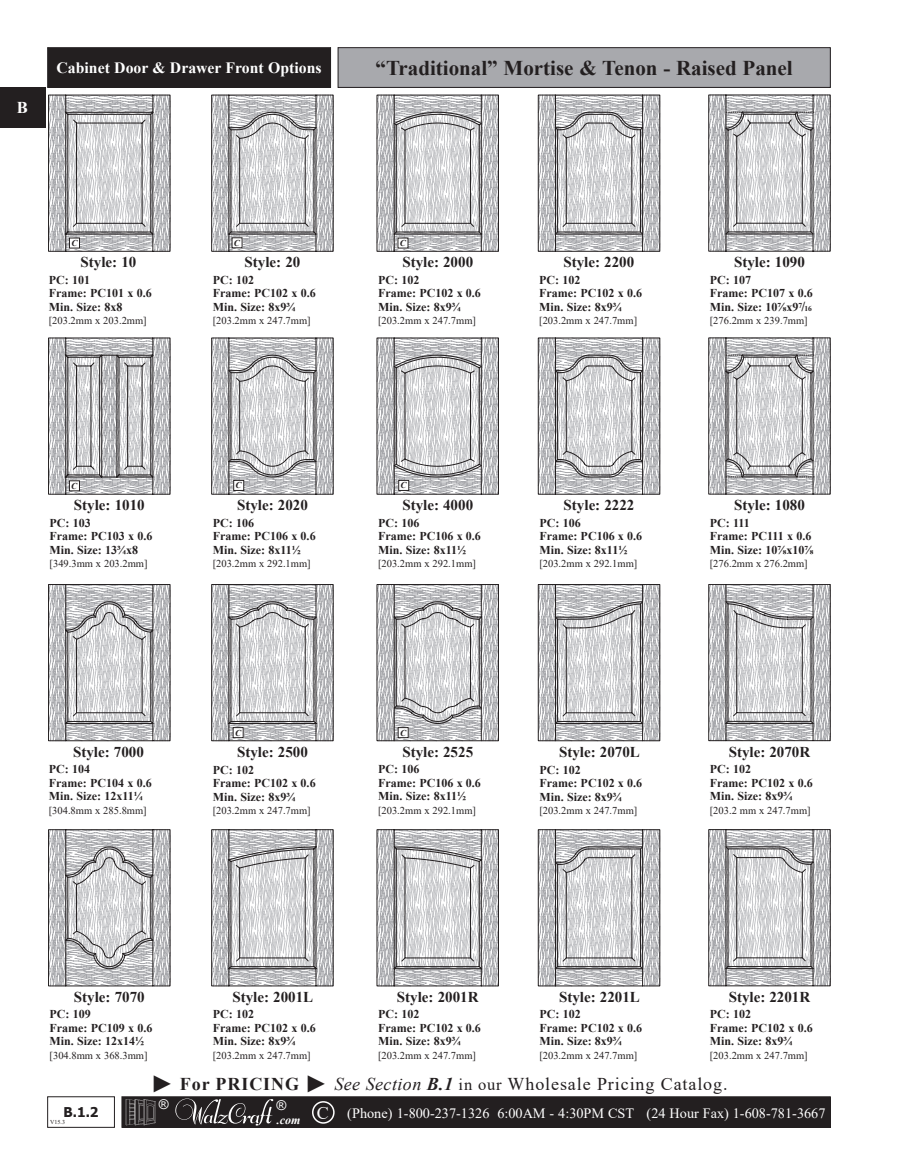
<style>
.page{position:relative;width:905px;height:1175px;background:#fff}
.page>*{position:absolute;margin:0;border:0;box-sizing:border-box;transform-origin:0 0}
.t1{font:700 21px "Times New Roman";color:#231f20}
.t2{font:18px "Times New Roman";letter-spacing:.05em;color:#231f20}
.t3{font:18px "Times New Roman";color:#fff}
.t4{font:700 16.5px "Times New Roman";color:#fff}
.t5{font:700 15.75px "Times New Roman";color:#fff}
.t6{font:700 15px "Times New Roman";color:#231f20}
.t7{font:14.25px "Times New Roman";color:#fff}
.t8{font:700 13.5px "Tahoma";color:#231f20}
.t9{font:13.5px "Arial";color:#fff}
.t10{font:700 12px/13.5px "Times New Roman";color:#231f20}
.t11{font:italic 700 12px "Times New Roman";color:#fff}
.t12{font:10.5px "Times New Roman";color:#231f20}
.t13{font:italic 700 9px "Times New Roman";color:#231f20}
.t14{font:6px "Times New Roman";color:#231f20}
.s1{font-size:13.5px}
.s2{font-size:7.5px}
.s3{font-weight:700;font-size:24px}
.s4{font-weight:700}
.s5{font-style:italic}
.s6{font-weight:700;font-style:italic}
.s7{font-size:16.5px}
</style>
<div class="page">
<div style="left:122px;top:1096px;width:708px;height:31px;background:#231f20"></div>
<div style="left:122px;top:1096px;width:708px;height:31px;border:1px solid #231f20"></div>
<div style="left:47px;top:1096px;width:68px;height:31px;border:1px solid #231f20"></div>
<div style="left:275px;top:1114px;width:27px;height:12px;background:#231f20"></div>
<svg style="left:175px;top:1098px;width:98px;height:27px"></svg>
<div style="left:157px;top:1097px;width:13px;height:13px;background:#231f20"></div>
<svg style="left:126px;top:1099px;width:31px;height:27px"></svg>
<div style="left:312px;top:1101px;width:22px;height:22px;border:2px solid #fff;border-radius:50%"></div>
<svg style="left:48px;top:95px;width:122px;height:157px"></svg>
<svg style="left:211px;top:95px;width:122px;height:157px"></svg>
<svg style="left:376px;top:95px;width:123px;height:157px"></svg>
<svg style="left:538px;top:95px;width:122px;height:157px"></svg>
<svg style="left:708px;top:94px;width:122px;height:158px"></svg>
<svg style="left:48px;top:337px;width:122px;height:157px"></svg>
<svg style="left:211px;top:337px;width:122px;height:157px"></svg>
<svg style="left:376px;top:337px;width:123px;height:157px"></svg>
<svg style="left:538px;top:337px;width:122px;height:157px"></svg>
<svg style="left:708px;top:337px;width:122px;height:157px"></svg>
<svg style="left:48px;top:584px;width:122px;height:157px"></svg>
<svg style="left:211px;top:584px;width:122px;height:157px"></svg>
<svg style="left:376px;top:584px;width:123px;height:157px"></svg>
<svg style="left:538px;top:584px;width:122px;height:157px"></svg>
<svg style="left:708px;top:584px;width:122px;height:157px"></svg>
<svg style="left:48px;top:829px;width:122px;height:157px"></svg>
<svg style="left:211px;top:829px;width:122px;height:157px"></svg>
<svg style="left:376px;top:829px;width:123px;height:157px"></svg>
<svg style="left:538px;top:829px;width:122px;height:157px"></svg>
<svg style="left:708px;top:829px;width:122px;height:157px"></svg>
<div style="left:232px;top:238px;width:10px;height:10px;background:#fff"></div>
<div style="left:338px;top:48px;width:492px;height:39px;background:#a8a9ad"></div>
<div style="left:338px;top:47px;width:492px;height:41px;border:1px solid #231f20"></div>
<div style="left:398px;top:238px;width:10px;height:10px;background:#fff"></div>
<div style="left:234px;top:480px;width:10px;height:10px;background:#fff"></div>
<div style="left:233px;top:480px;width:11px;height:11px;border:1px solid #231f20"></div>
<div style="left:398px;top:480px;width:11px;height:10px;background:#fff"></div>
<div style="left:398px;top:480px;width:11px;height:11px;border:1px solid #231f20"></div>
<div style="left:233px;top:727px;width:10px;height:10px;background:#fff"></div>
<div style="left:233px;top:727px;width:10px;height:11px;border:1px solid #231f20"></div>
<div style="left:48px;top:48px;width:282px;height:39px;background:#231f20"></div>
<div style="left:47px;top:47px;width:284px;height:41px;border:1px solid #231f20"></div>
<div style="left:398px;top:727px;width:10px;height:10px;background:#fff"></div>
<div style="left:398px;top:727px;width:10px;height:11px;border:1px solid #231f20"></div>
<div style="left:0;top:87px;width:45px;height:40px;background:#231f20"></div>
<div style="left:69px;top:238px;width:10px;height:10px;background:#fff"></div>
<div style="left:69px;top:238px;width:11px;height:10px;border:1px solid #231f20"></div>
<div style="left:69px;top:481px;width:10px;height:10px;background:#fff"></div>
<div style="left:69px;top:480px;width:11px;height:11px;border:1px solid #231f20"></div>
<h3 class="t4" style="left:17px;top:95px;width:13px">B</h3>
<h3 class="t5" style="left:57px;top:56px;width:266px">Cabinet Door &amp; Drawer Front Options</h3>
<p class="t13" style="left:71px;top:237px;width:8px">C</p>
<p class="t6" style="left:81px;top:251px;width:57px">Style: 10</p>
<p class="t10" style="left:49px;top:273px;width:104px">PC: 101<br>Frame: PC101 x 0.6<br>Min. Size: 8x8</p>
<p class="t12" style="left:49px;top:313px;width:99px">[203.2mm x 203.2mm]</p>
<p class="t13" style="left:234px;top:236px;width:8px">C</p>
<p class="t6" style="left:244px;top:251px;width:57px">Style: 20</p>
<p class="t10" style="left:213px;top:273px;width:104px">PC: 102<br>Frame: PC102 x 0.6<br>Min. Size: 8x9¾</p>
<p class="t12" style="left:213px;top:313px;width:99px">[203.2mm x 247.7mm]</p>
<h1 class="t1" style="left:375px;top:52px;width:418px">“Traditional” Mortise &amp; Tenon - Raised Panel</h1>
<p class="t13" style="left:400px;top:237px;width:8px">C</p>
<p class="t6" style="left:402px;top:251px;width:72px">Style: 2000</p>
<p class="t10" style="left:378px;top:273px;width:104px">PC: 102<br>Frame: PC102 x 0.6<br>Min. Size: 8x9¾</p>
<p class="t12" style="left:378px;top:313px;width:99px">[203.2mm x 247.7mm]</p>
<p class="t6" style="left:563px;top:251px;width:72px">Style: 2200</p>
<p class="t10" style="left:539px;top:273px;width:104px">PC: 102<br>Frame: PC102 x 0.6<br>Min. Size: 8x9¾</p>
<p class="t12" style="left:539px;top:313px;width:99px">[203.2mm x 247.7mm]</p>
<p class="t6" style="left:734px;top:251px;width:72px">Style: 1090</p>
<p class="t10" style="left:709px;top:272px;width:104px">PC: 107<br>Frame: PC107 x 0.6<br>Min. Size: 10⅞x9<sup>7</sup><span class="s1">/</span><span class="s2">16</span></p>
<p class="t12" style="left:709px;top:313px;width:99px">[276.2mm x 239.7mm]</p>
<p class="t13" style="left:71px;top:479px;width:8px">C</p>
<p class="t6" style="left:74px;top:494px;width:72px">Style: 1010</p>
<p class="t10" style="left:50px;top:515px;width:104px">PC: 103<br>Frame: PC103 x 0.6<br>Min. Size: 13¾x8</p>
<p class="t12" style="left:50px;top:556px;width:99px">[349.3mm x 203.2mm]</p>
<p class="t13" style="left:235px;top:479px;width:8px">C</p>
<p class="t13" style="left:400px;top:479px;width:8px">C</p>
<p class="t6" style="left:237px;top:494px;width:72px">Style: 2020</p>
<p class="t10" style="left:213px;top:515px;width:104px">PC: 106<br>Frame: PC106 x 0.6<br>Min. Size: 8x11½</p>
<p class="t12" style="left:213px;top:556px;width:99px">[203.2mm x 292.1mm]</p>
<p class="t6" style="left:402px;top:494px;width:72px">Style: 4000</p>
<p class="t10" style="left:378px;top:515px;width:104px">PC: 106<br>Frame: PC106 x 0.6<br>Min. Size: 8x11½</p>
<p class="t12" style="left:378px;top:556px;width:99px">[203.2mm x 292.1mm]</p>
<p class="t6" style="left:563px;top:494px;width:72px">Style: 2222</p>
<p class="t10" style="left:539px;top:515px;width:104px">PC: 106<br>Frame: PC106 x 0.6<br>Min. Size: 8x11½</p>
<p class="t12" style="left:539px;top:556px;width:99px">[203.2mm x 292.1mm]</p>
<p class="t6" style="left:734px;top:494px;width:72px">Style: 1080</p>
<p class="t10" style="left:709px;top:515px;width:105px">PC: 111<br>Frame: PC111 x 0.6<br>Min. Size: 10⅞x10⅞</p>
<p class="t12" style="left:709px;top:556px;width:99px">[276.2mm x 276.2mm]</p>
<p class="t6" style="left:73px;top:741px;width:72px">Style: 7000</p>
<p class="t10" style="left:49px;top:762px;width:104px">PC: 104<br>Frame: PC104 x 0.6<br>Min. Size: 12x11¼</p>
<p class="t12" style="left:49px;top:803px;width:99px">[304.8mm x 285.8mm]</p>
<p class="t13" style="left:235px;top:726px;width:8px">C</p>
<p class="t6" style="left:237px;top:741px;width:72px">Style: 2500</p>
<p class="t10" style="left:213px;top:762px;width:104px">PC: 102<br>Frame: PC102 x 0.6<br>Min. Size: 8x9¾</p>
<p class="t12" style="left:213px;top:803px;width:99px">[203.2mm x 247.7mm]</p>
<p class="t13" style="left:400px;top:726px;width:8px">C</p>
<p class="t6" style="left:402px;top:741px;width:72px">Style: 2525</p>
<p class="t10" style="left:378px;top:762px;width:104px">PC: 106<br>Frame: PC106 x 0.6<br>Min. Size: 8x11½</p>
<p class="t12" style="left:378px;top:803px;width:99px">[203.2mm x 292.1mm]</p>
<p class="t6" style="left:559px;top:741px;width:82px">Style: 2070L</p>
<p class="t10" style="left:539px;top:762px;width:104px">PC: 102<br>Frame: PC102 x 0.6<br>Min. Size: 8x9¾</p>
<p class="t12" style="left:539px;top:803px;width:99px">[203.2mm x 247.7mm]</p>
<p class="t6" style="left:728px;top:740px;width:83px">Style: 2070R</p>
<p class="t10" style="left:709px;top:762px;width:104px">PC: 102<br>Frame: PC102 x 0.6<br>Min. Size: 8x9¾</p>
<p class="t12" style="left:709px;top:802px;width:102px">[203.2 mm x 247.7mm]</p>
<p class="t6" style="left:74px;top:986px;width:72px">Style: 7070</p>
<p class="t10" style="left:50px;top:1007px;width:104px">PC: 109<br>Frame: PC109 x 0.6<br>Min. Size: 12x14½</p>
<p class="t12" style="left:50px;top:1048px;width:99px">[304.8mm x 368.3mm]</p>
<p class="t6" style="left:232px;top:986px;width:82px">Style: 2001L</p>
<p class="t10" style="left:213px;top:1007px;width:104px">PC: 102<br>Frame: PC102 x 0.6<br>Min. Size: 8x9¾</p>
<p class="t12" style="left:213px;top:1048px;width:99px">[203.2mm x 247.7mm]</p>
<p class="t6" style="left:397px;top:986px;width:83px">Style: 2001R</p>
<p class="t10" style="left:378px;top:1007px;width:104px">PC: 102<br>Frame: PC102 x 0.6<br>Min. Size: 8x9¾</p>
<p class="t12" style="left:378px;top:1048px;width:99px">[203.2mm x 247.7mm]</p>
<p class="t6" style="left:559px;top:986px;width:82px">Style: 2201L</p>
<p class="t10" style="left:539px;top:1007px;width:104px">PC: 102<br>Frame: PC102 x 0.6<br>Min. Size: 8x9¾</p>
<p class="t12" style="left:539px;top:1048px;width:99px">[203.2mm x 247.7mm]</p>
<p class="t6" style="left:728px;top:986px;width:83px">Style: 2201R</p>
<p class="t10" style="left:709px;top:1007px;width:104px">PC: 102<br>Frame: PC102 x 0.6<br>Min. Size: 8x9¾</p>
<p class="t12" style="left:709px;top:1047px;width:99px">[203.2mm x 247.7mm]</p>
<p class="t8" style="left:64px;top:1102px;width:36px">B.1.2</p>
<p class="t14" style="left:50px;top:1118px;width:16px">V15.3</p>
<h2 class="t2" style="left:150px;top:1071px;width:578px"><span class="s3">►</span> <span class="s4">For PRICING</span> <span class="s3">►</span> <span class="s5">See Section</span> <span class="s6">B.1</span> <span class="s7">in our</span> Wholesale Pricing Catalog.</h2>
<p class="t9" style="left:159px;top:1095px;width:11px">®</p>
<p class="t9" style="left:276px;top:1095px;width:11px">®</p>
<p class="t11" style="left:277px;top:1111px;width:25px">.com</p>
<h2 class="t3" style="left:317px;top:1099px;width:14px">C</h2>
<p class="t7" style="left:347px;top:1102px;width:479px">(Phone) 1-800-237-1326 6:00AM - 4:30PM CST (24 Hour Fax) 1-608-781-3667</p>
</div>
